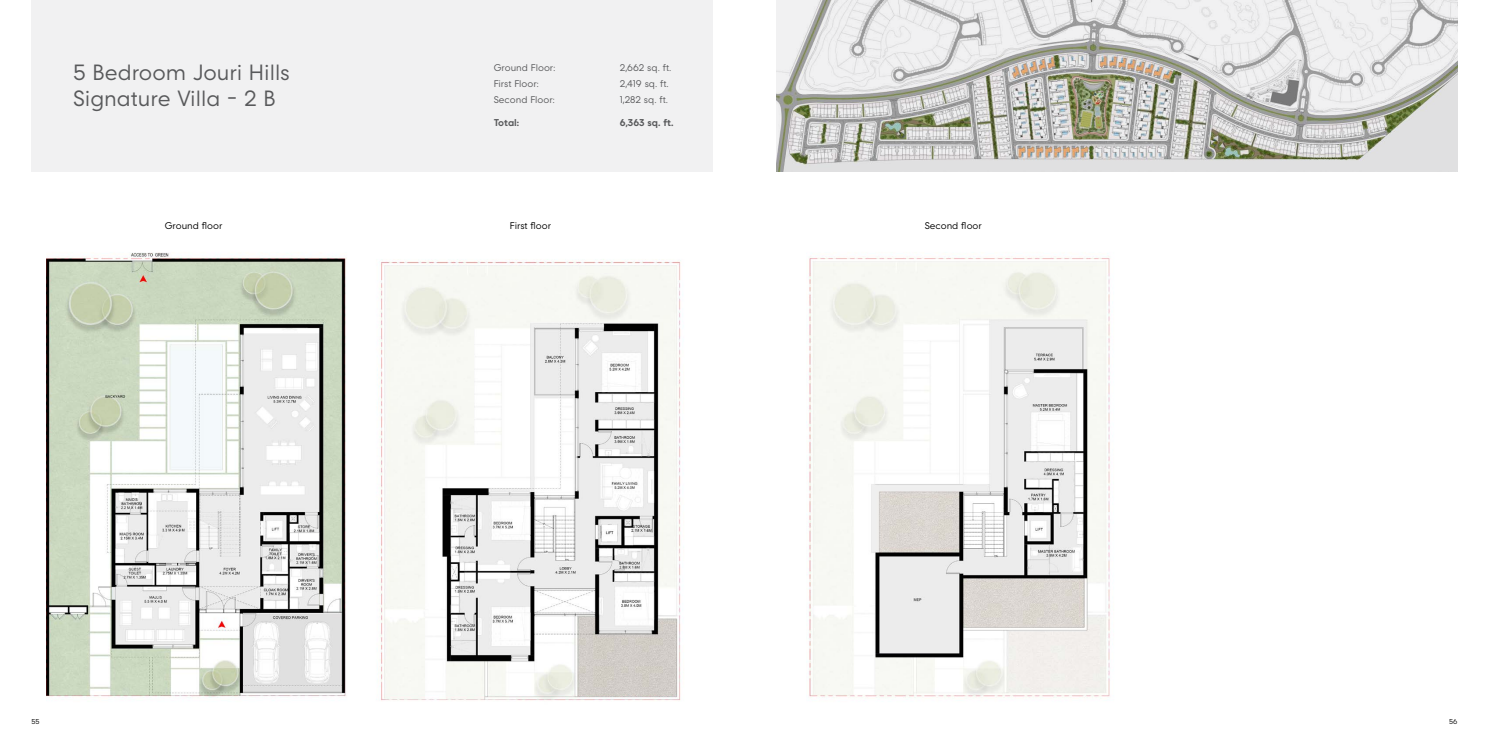
<style>
.page{position:relative;width:1489px;height:745px;background:#fff}
.page>*{position:absolute;margin:0;border:0;box-sizing:border-box;transform-origin:0 0}
.t1{font:300 21.88px/26.2px "Arada";color:#58595b}
.t2{font:300 9.62px "Arada";color:#58595b}
.t3{font:300 9.62px "Arada";color:#000}
.t4{font:700 9.62px "Arada";letter-spacing:-.005em;color:#58595b}
.t5{font:300 7px "Arada";color:#000}
</style>
<div class="page">
<img style="left:47px;top:252px;width:300px;height:446px">
<img style="left:809px;top:257px;width:301px;height:441px">
<img style="left:379px;top:259px;width:302px;height:442px">
<img style="left:776px;top:0;width:681px;height:172px">
<div style="left:32px;top:0;width:681px;height:172px;background:#f1f1f2"></div>
<h1 class="t1" style="left:73px;top:60px;width:218px">5 Bedroom Jouri Hills<br>Signature Villa - 2 B</h1>
<p class="t2" style="left:494px;top:61px;width:63px">Ground Floor:</p>
<p class="t2" style="left:620px;top:61px;width:53px">2,662 sq. ft.</p>
<p class="t2" style="left:494px;top:77px;width:47px">First Floor:</p>
<p class="t2" style="left:620px;top:77px;width:50px">2,419 sq. ft.</p>
<p class="t2" style="left:494px;top:93px;width:63px">Second Floor:</p>
<p class="t2" style="left:620px;top:93px;width:50px">1,282 sq. ft.</p>
<p class="t4" style="left:494px;top:116px;width:27px">Total:</p>
<p class="t4" style="left:620px;top:116px;width:55px">6,363 sq. ft.</p>
<p class="t3" style="left:165px;top:219px;width:59px">Ground floor</p>
<p class="t3" style="left:510px;top:219px;width:42px">First floor</p>
<p class="t3" style="left:924px;top:219px;width:58px">Second floor</p>
<p class="t5" style="left:32px;top:716px;width:10px">55</p>
<p class="t5" style="left:1448px;top:716px;width:10px">56</p>
</div>
